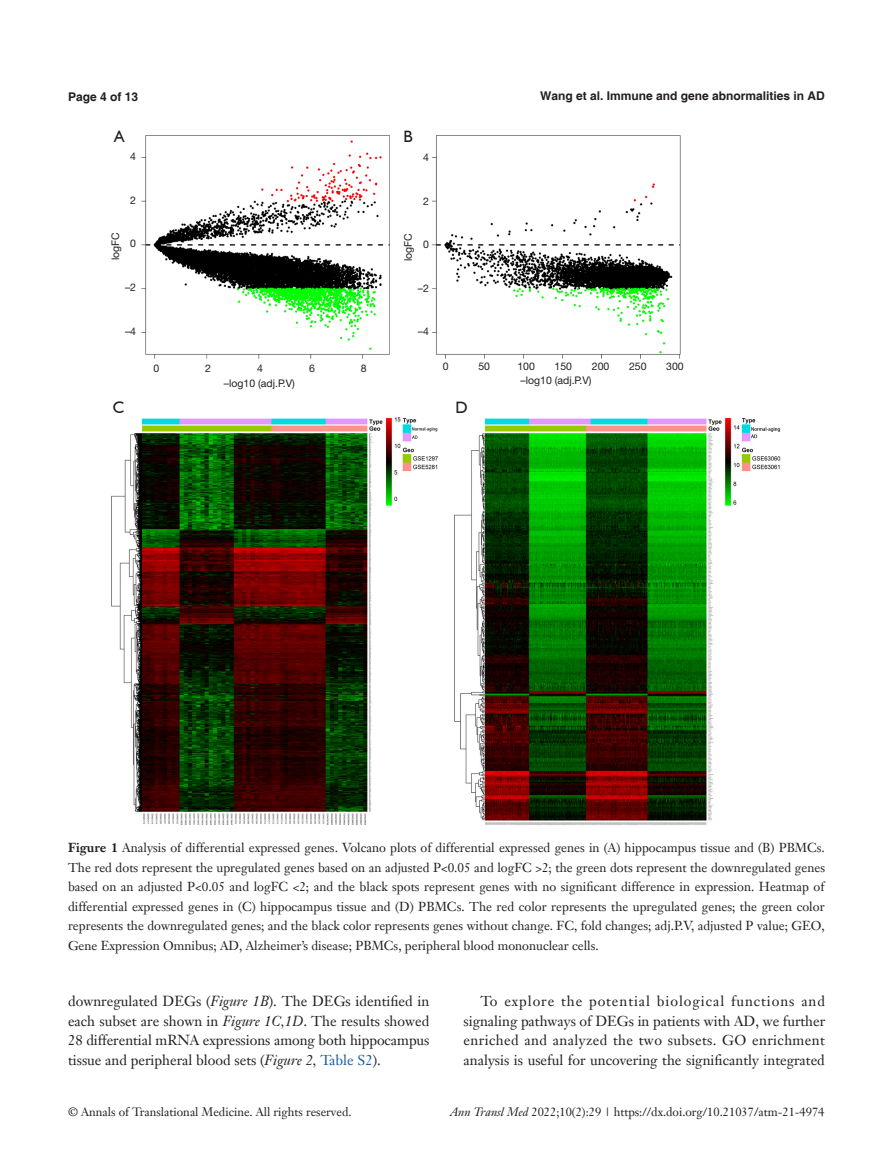
<style>
.page{position:relative;width:893px;height:1170px;background:#fff}
.page>*{position:absolute;margin:0;border:0;box-sizing:border-box;transform-origin:0 0}
.t1{font:16.5px "Humanist 521 BT";color:#231f20}
.t2{font:14.25px/19.5px "Janson Text LT";color:#231f20;text-align:justify}
.二级标题下沉{font:12.75px/19.5px "Janson Text LT";color:#231f20;text-align:justify}
.t3{font:12px "Janson Text LT";color:#231f20}
.t4{font:700 12px "Helvetica";color:#231f20}
.二级标题下沉-2{font:10.5px "Helvetica Neue LT Pro";color:#231f20}
.s1{font-weight:700}
.s2{font-style:italic}
.s3{color:#175d9e}
</style>
<div class="page">
<img style="left:141px;top:135px;width:540px;height:224px">
<div style="left:400px;top:128px;width:17px;height:17px;background:#fff"></div>
<img style="left:454px;top:417px;width:327px;height:408px">
<img style="left:111px;top:417px;width:327px;height:408px">
<p class="t4" style="left:68px;top:89px;width:72px">Page 4 of 13</p>
<p class="t1" style="left:114px;top:126px;width:12px">A</p>
<p class="t1" style="left:403px;top:126px;width:11px">B</p>
<p class="二级标题下沉-2" style="left:130px;top:150px;width:7px">4</p>
<p class="二级标题下沉-2" style="left:130px;top:193px;width:7px">2</p>
<p class="二级标题下沉-2" style="left:130px;top:237px;width:7px">0</p>
<p class="二级标题下沉-2" style="left:125px;top:281px;width:13px">–2</p>
<p class="二级标题下沉-2" style="left:125px;top:324px;width:13px">–4</p>
<p class="二级标题下沉-2" style="left:423px;top:151px;width:7px">4</p>
<p class="二级标题下沉-2" style="left:423px;top:194px;width:7px">2</p>
<p class="二级标题下沉-2" style="left:423px;top:238px;width:7px">0</p>
<p class="二级标题下沉-2" style="left:418px;top:281px;width:13px">–2</p>
<p class="二级标题下沉-2" style="left:418px;top:325px;width:13px">–4</p>
<p class="二级标题下沉-2" style="left:109px;top:260px;width:29px;rotate:-90deg">logFC</p>
<p class="二级标题下沉-2" style="left:402px;top:261px;width:29px;rotate:-90deg">logFC</p>
<p class="t4" style="left:540px;top:88px;width:286px">Wang et al. Immune and gene abnormalities in AD</p>
<p class="二级标题下沉-2" style="left:153px;top:362px;width:7px">0</p>
<p class="二级标题下沉-2" style="left:205px;top:362px;width:7px">2</p>
<p class="二级标题下沉-2" style="left:257px;top:362px;width:7px">4</p>
<p class="二级标题下沉-2" style="left:309px;top:362px;width:7px">6</p>
<p class="二级标题下沉-2" style="left:361px;top:362px;width:7px">8</p>
<p class="二级标题下沉-2" style="left:443px;top:360px;width:7px">0</p>
<p class="二级标题下沉-2" style="left:478px;top:360px;width:13px">50</p>
<p class="二级标题下沉-2" style="left:517px;top:360px;width:19px">100</p>
<p class="二级标题下沉-2" style="left:555px;top:360px;width:19px">150</p>
<p class="二级标题下沉-2" style="left:592px;top:360px;width:19px">200</p>
<p class="二级标题下沉-2" style="left:629px;top:360px;width:19px">250</p>
<p class="二级标题下沉-2" style="left:666px;top:360px;width:19px">300</p>
<p class="二级标题下沉-2" style="left:224px;top:376px;width:73px">–log10 (adj.P.V)</p>
<p class="二级标题下沉-2" style="left:521px;top:373px;width:73px">–log10 (adj.P.V)</p>
<p class="t1" style="left:113px;top:397px;width:13px">C</p>
<p class="t1" style="left:455px;top:397px;width:14px">D</p>
<p class="二级标题下沉" style="left:68px;top:837px;width:758px"><span class="s1">Figure 1</span> Analysis of differential expressed genes. Volcano plots of differential expressed genes in (A) hippocampus tissue and (B) PBMCs.<br>The red dots represent the upregulated genes based on an adjusted P&lt;0.05 and logFC &gt;2; the green dots represent the downregulated genes based on an adjusted P&lt;0.05 and logFC &lt;2; and the black spots represent genes with no significant difference in expression. Heatmap of differential expressed genes in (C) hippocampus tissue and (D) PBMCs. The red color represents the upregulated genes; the green color represents the downregulated genes; and the black color represents genes without change. FC, fold changes; adj.P.V, adjusted P value; GEO, Gene Expression Omnibus; AD, Alzheimer’s disease; PBMCs, peripheral blood mononuclear cells.</p>
<p class="t2" style="left:68px;top:991px;width:363px">downregulated DEGs (<span class="s2">Figure 1B</span>). The DEGs identified in each subset are shown in <span class="s2">Figure 1C,1D</span>. The results showed 28 differential mRNA expressions among both hippocampus tissue and peripheral blood sets (<span class="s2">Figure 2,</span> <span class="s3">Table S2</span>).</p>
<p class="t2" style="left:463px;top:991px;width:363px;text-indent:17px">To explore the potential biological functions and signaling pathways of DEGs in patients with AD, we further enriched and analyzed the two subsets. GO enrichment analysis is useful for uncovering the significantly integrated</p>
<p class="t3" style="left:68px;top:1104px;width:285px">© Annals of Translational Medicine. All rights reserved.</p>
<p class="t3" style="left:450px;top:1104px;width:376px"><span class="s2">Ann Transl Med</span> 2022;10(2):29 | https://dx.doi.org/10.21037/atm-21-4974</p>
</div>
